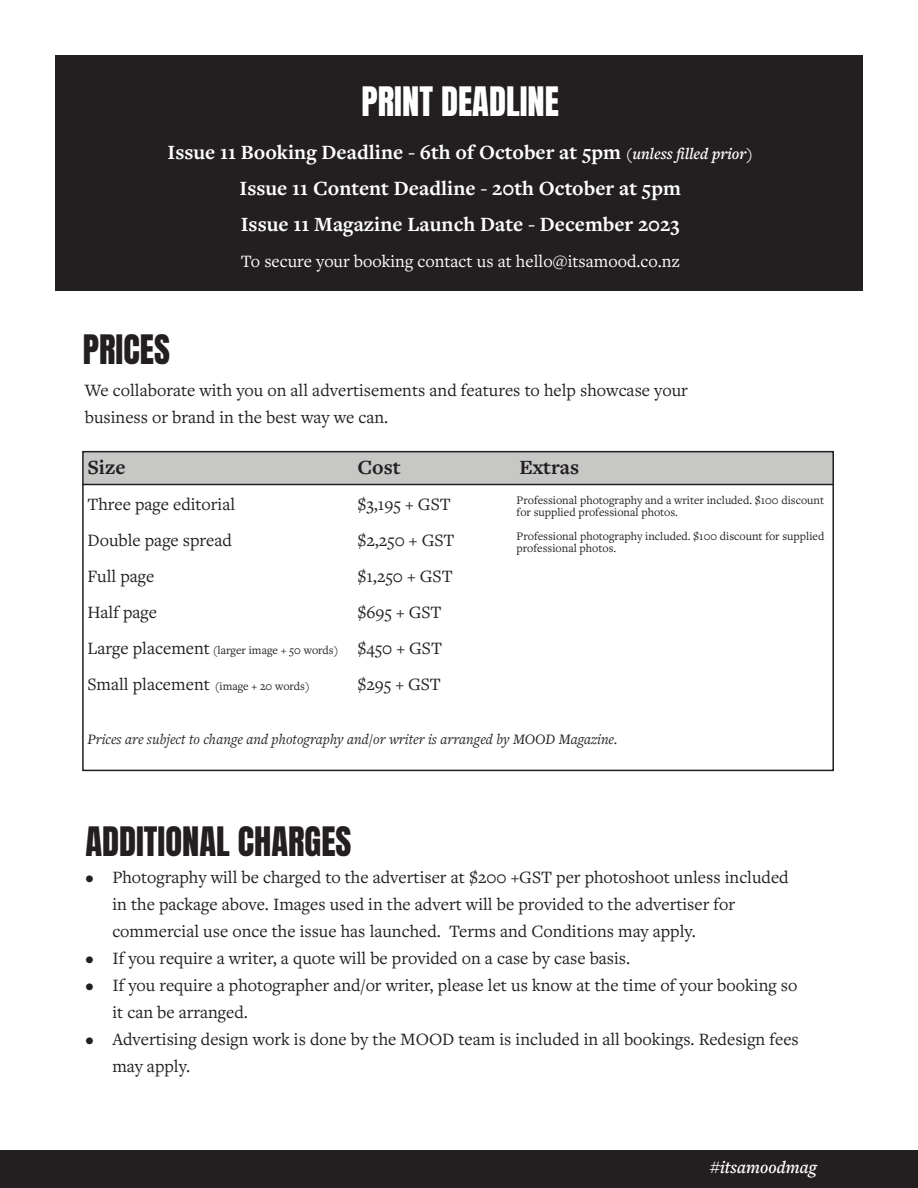
<style>
.page{position:relative;width:918px;height:1188px;background:#fff}
.page>*{position:absolute;margin:0;border:0;box-sizing:border-box;transform-origin:0 0}
.t1{font:34.5px "Anton";color:#231f20}
.t2{font:34.5px "Anton";color:#fff}
.t3{font:700 21px/36px "Freight Text Pro";color:#fff;text-align:center}
.t4{font:700 21px "Freight Text Pro";color:#231f20}
.t5{font:18px/27px "Freight Text Pro";color:#231f20}
.t6{font:18px "Freight Text Pro";color:#fff}
.t7{font:italic 600 18px "Freight Text Pro";color:#fff}
.t8{font:italic 15px "Freight Text Pro";color:#231f20}
.t9{font:12px/12px "Freight Text Pro";color:#231f20}
.s1{font-weight:600;font-style:italic;font-size:16.5px}
.s2{font-size:12px}
.s3{font-size:18px}
</style>
<div class="page">
<div style="left:56px;top:55px;width:807px;height:236px;background:#231f20"></div>
<div style="left:83px;top:452px;width:750px;height:33px;background:#c7c8c5"></div>
<div style="left:0;top:1150px;width:918px;height:38px;background:#231f20"></div>
<div style="left:82px;top:451px;width:752px;height:320px;border:2px solid #231f20"></div>
<hr style="left:82px;top:484px;width:751px;height:1px;background:#231f20">
<h1 class="t2" style="left:362px;top:84px;width:199px">PRINT DEADLINE</h1>
<p class="t3" style="left:168px;top:133px;width:587px">Issue 11 Booking Deadline - 6th of October at 5pm <span class="s1">(unless filled prior)<br></span>Issue 11 Content Deadline - 20th October at 5pm<br>Issue 11 Magazine Launch Date - December 2023</p>
<p class="t6" style="left:241px;top:249px;width:440px">To secure your booking contact us at hello@itsamood.co.nz</p>
<h1 class="t1" style="left:83px;top:332px;width:89px">PRICES</h1>
<p class="t5" style="left:85px;top:376px;width:604px">We collaborate with you on all advertisements and features to help showcase your business or brand in the best way we can.</p>
<p class="t4" style="left:87px;top:453px;width:40px">Size</p>
<p class="t4" style="left:357px;top:453px;width:45px">Cost</p>
<p class="t4" style="left:519px;top:453px;width:61px">Extras</p>
<p class="t5" style="left:87px;top:490px;width:149px">Three page editorial</p>
<p class="t5" style="left:357px;top:490px;width:95px">$3,195 + GST</p>
<p class="t5" style="left:87px;top:526px;width:146px">Double page spread</p>
<p class="t5" style="left:357px;top:526px;width:99px">$2,250 + GST</p>
<p class="t5" style="left:87px;top:562px;width:68px">Full page</p>
<p class="t5" style="left:357px;top:562px;width:97px">$1,250 + GST</p>
<p class="t5" style="left:87px;top:598px;width:71px">Half page</p>
<p class="t9" style="left:517px;top:494px;width:309px">Professional photography and a writer included. $100 discount for supplied professional photos.</p>
<p class="t9" style="left:517px;top:530px;width:309px">Professional photography included. $100 discount for supplied professional photos.</p>
<p class="t5" style="left:87px;top:593px;width:356px;line-height:36px;text-align:right">$695 + GST<br>Large placement <span class="s2">(larger image + 50 words)</span> $450 + GST</p>
<p class="t9" style="left:87px;top:680px;width:224px"><span class="s3">Small placement</span> (image + 20 words)</p>
<p class="t5" style="left:357px;top:670px;width:85px">$295 + GST</p>
<p class="t8" style="left:87px;top:729px;width:532px">Prices are subject to change and photography and/or writer is arranged by MOOD Magazine.</p>
<h1 class="t1" style="left:85px;top:824px;width:268px">ADDITIONAL CHARGES</h1>
<p class="t5" style="left:112px;top:863px;width:678px;text-indent:-27px">• Photography will be charged to the advertiser at $200 +GST per photoshoot unless included in the package above. Images used in the advert will be provided to the advertiser for commercial use once the issue has launched. Terms and Conditions may apply.</p>
<p class="t5" style="left:85px;top:944px;width:546px">• If you require a writer, a quote will be provided on a case by case basis.</p>
<p class="t5" style="left:112px;top:971px;width:687px;text-indent:-27px">• If you require a photographer and/or writer, please let us know at the time of your booking so it can be arranged.</p>
<p class="t5" style="left:112px;top:1025px;width:688px;text-indent:-27px">• Advertising design work is done by the MOOD team is included in all bookings. Redesign fees may apply.</p>
<p class="t7" style="left:710px;top:1155px;width:109px">#itsamoodmag</p>
</div>
